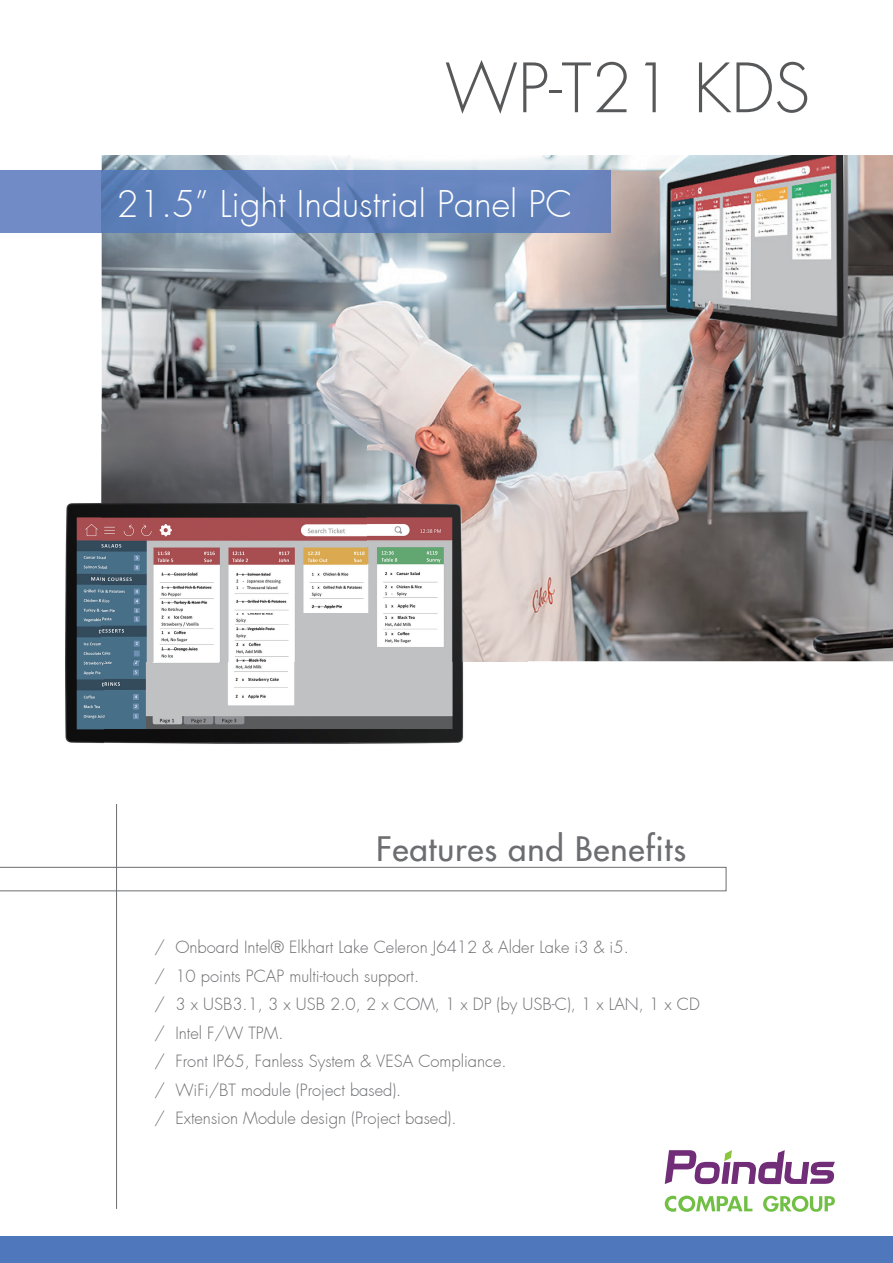
<style>
.page{position:relative;width:893px;height:1263px;background:#fff}
.page>*{position:absolute;margin:0;border:0;box-sizing:border-box;transform-origin:0 0}
.t1{font:300 66px "Futura";color:#57585a}
.t2{font:300 36px "Futura";color:#fff}
.t3{font:500 33px "Futura";letter-spacing:.025em;color:#6c6d70}
.t4{font:300 16.5px/28.5px "Futura";color:#6c6d70}
</style>
<div class="page">
<img style="left:102px;top:155px;width:791px;height:506px">
<img style="left:65px;top:425px;width:40px;height:319px">
<img style="left:105px;top:661px;width:423px;height:83px">
<img style="left:102px;top:425px;width:426px;height:236px">
<div style="left:0;top:170px;width:102px;height:63px;background:#708bc6"></div>
<img style="left:102px;top:170px;width:508px;height:63px">
<svg style="left:0;top:867px;width:726px;height:24px"></svg>
<hr style="left:116px;top:804px;width:1px;height:405px;background:#6c6d70">
<div style="left:0;top:1237px;width:893px;height:26px;background:#4f78bc"></div>
<svg style="left:665px;top:1150px;width:170px;height:34px"></svg>
<svg style="left:763px;top:1196px;width:72px;height:16px"></svg>
<svg style="left:665px;top:1195px;width:87px;height:17px"></svg>
<h1 class="t1" style="left:445px;top:48px;width:367px">WP-T21 KDS</h1>
<h2 class="t2" style="left:117px;top:182px;width:457px">21.5” Light Industrial Panel PC</h2>
<h3 class="t3" style="left:376px;top:828px;width:311px">Features and Benefits</h3>
<p class="t4" style="left:155px;top:933px;width:547px">/ Onboard Intel® Elkhart Lake Celeron J6412 &amp; Alder Lake i3 &amp; i5.<br>/ 10 points PCAP multi-touch support.<br>/ 3 x USB3.1, 3 x USB 2.0, 2 x COM, 1 x DP (by USB-C), 1 x LAN, 1 x CD / Intel F/W TPM.<br>/ Front IP65, Fanless System &amp; VESA Compliance.<br>/ WiFi/BT module (Project based).<br>/ Extension Module design (Project based).</p>
</div>
